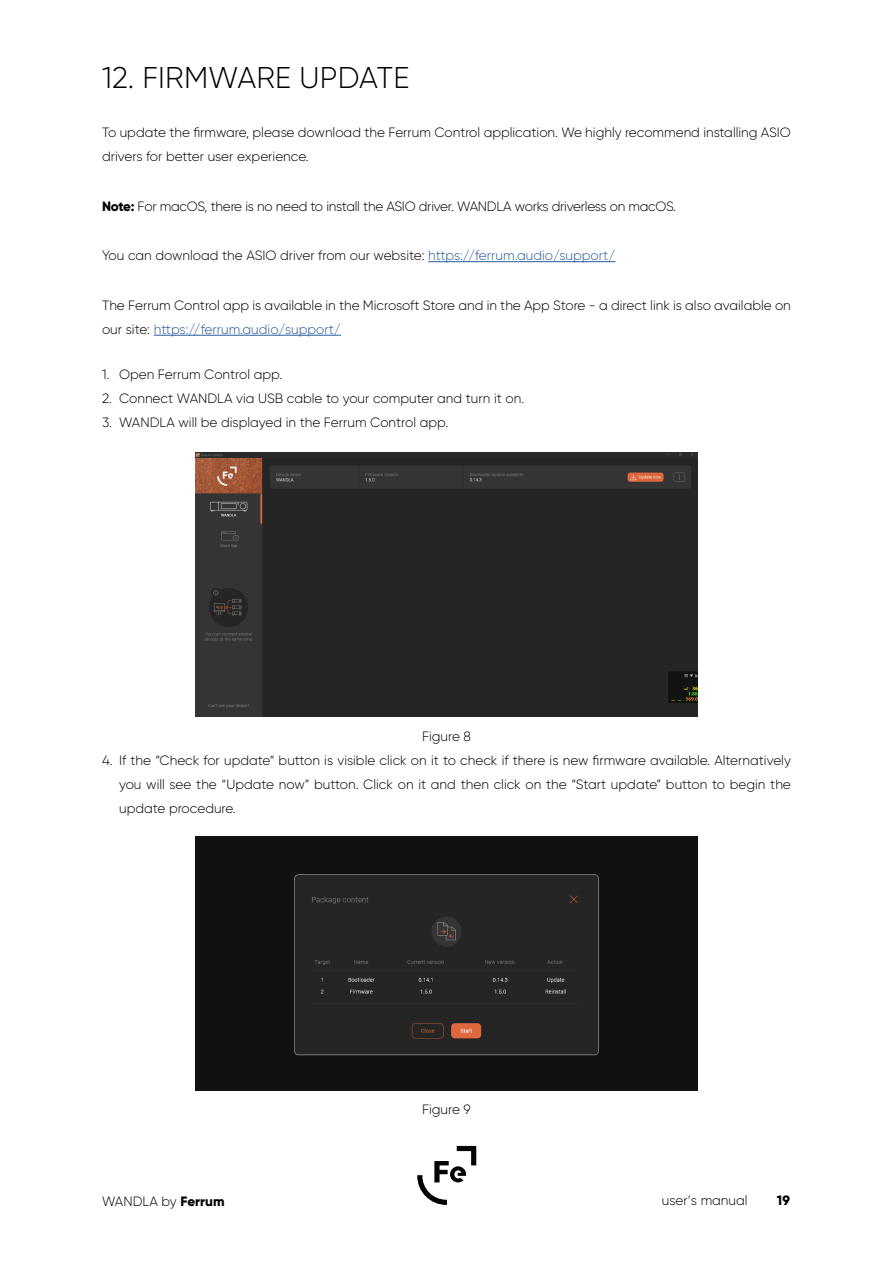
<style>
.page{position:relative;width:893px;height:1263px;background:#fff}
.page>*{position:absolute;margin:0;border:0;box-sizing:border-box;transform-origin:0 0}
.ROZDZIAL_ST{font:300 30px "Gilroy";letter-spacing:.01em;color:#000}
.WYPUNKTOWANIE{font:300 13.5px/24px "Gilroy";color:#000;text-align:justify}
.TXT_normal{font:300 13.5px/24px "Gilroy";color:#000}
.TXT_normal-2{font:300 13.5px "Gilroy";letter-spacing:-.02em;color:#000}
.t1{font:300 13.5px "Gilroy";color:#040304}
.t2{font:800 13.5px "Gilroy";color:#000}
.s1{font-weight:800}
.s2{color:#275b9b}
</style>
<div class="page">
<svg style="left:417px;top:1146px;width:59px;height:59px"></svg>
<hr style="left:428px;top:261px;width:187px;height:1px;background:#275b9b">
<hr style="left:154px;top:335px;width:187px;height:1px;background:#275b9b">
<img style="left:196px;top:452px;width:501px;height:264px">
<img style="left:196px;top:837px;width:501px;height:253px">
<p class="ROZDZIAL_ST" style="left:102px;top:59px;width:309px">12. FIRMWARE UPDATE</p>
<p class="TXT_normal" style="left:102px;top:120px;width:690px">To update the firmware, please download the Ferrum Control application. We highly recommend installing ASIO drivers for better user experience.</p>
<p class="TXT_normal-2" style="left:102px;top:198px;width:574px"><span class="s1">Note:</span> For macOS, there is no need to install the ASIO driver. WANDLA works driverless on macOS.</p>
<p class="TXT_normal" style="left:102px;top:243px;width:515px">You can download the ASIO driver from our website: <span class="s2">https://ferrum.audio/support/</span></p>
<p class="TXT_normal" style="left:102px;top:293px;width:690px">The Ferrum Control app is available in the Microsoft Store and in the App Store - a direct link is also available on our site: <span class="s2">https://ferrum.audio/support/</span></p>
<p class="WYPUNKTOWANIE" style="left:102px;top:362px;width:180px">1. Open Ferrum Control app.</p>
<p class="WYPUNKTOWANIE" style="left:102px;top:386px;width:422px">2. Connect WANDLA via USB cable to your computer and turn it on.</p>
<p class="WYPUNKTOWANIE" style="left:102px;top:410px;width:346px">3. WANDLA will be displayed in the Ferrum Control app.</p>
<p class="WYPUNKTOWANIE" style="left:422px;top:724px;width:50px">Figure 8</p>
<p class="WYPUNKTOWANIE" style="left:119px;top:748px;width:673px;text-indent:-17px">4. If the “Check for update“ button is visible click on it to check if there is new firmware available. Alternatively you will see the “Update now” button. Click on it and then click on the “Start update” button to begin the update procedure.</p>
<p class="WYPUNKTOWANIE" style="left:422px;top:1097px;width:50px">Figure 9</p>
<p class="WYPUNKTOWANIE" style="left:102px;top:1189px;width:124px">WANDLA by <span class="s1">Ferrum</span></p>
<p class="t1" style="left:662px;top:1192px;width:87px">user’s manual</p>
<p class="t2" style="left:777px;top:1192px;width:15px">19</p>
</div>
